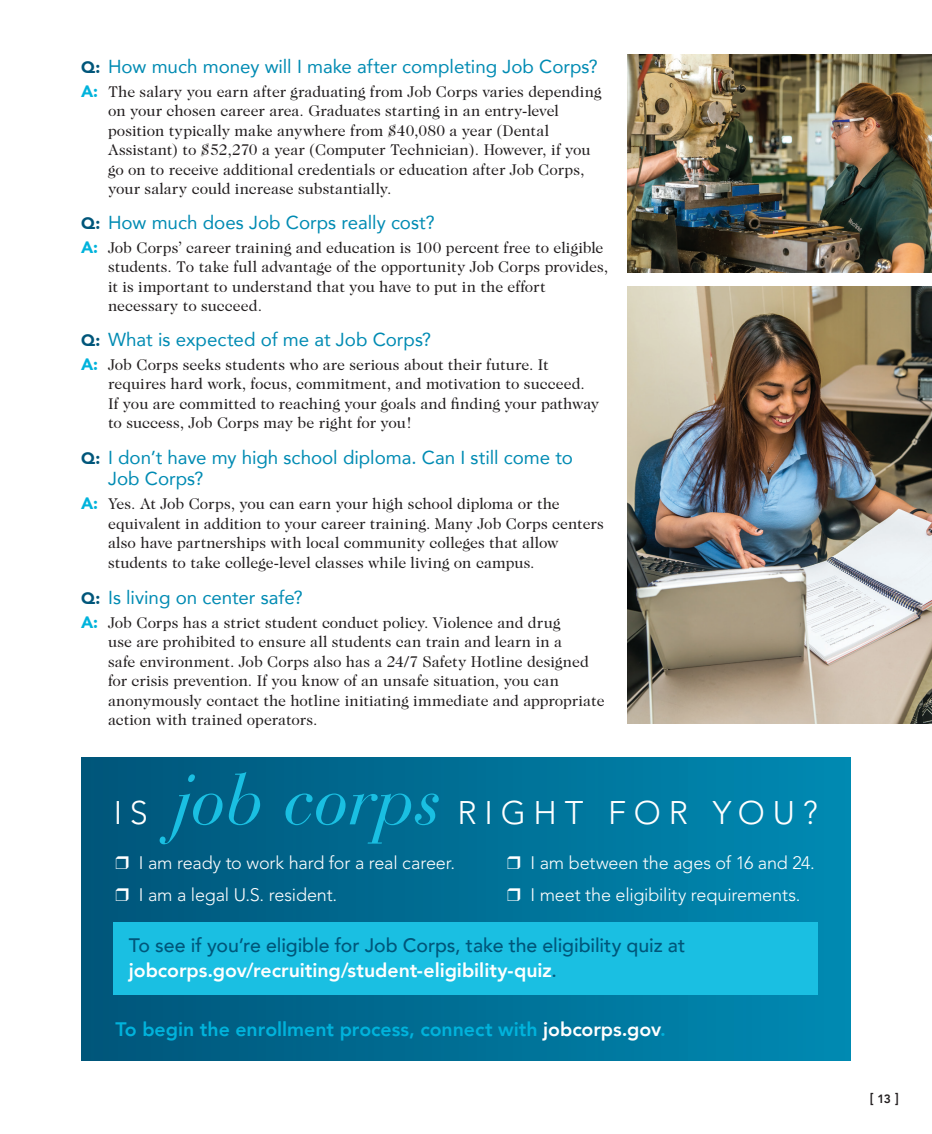
<style>
.page{position:relative;width:932px;height:1134px;background:#fff}
.page>*{position:absolute;margin:0;border:0;box-sizing:border-box;transform-origin:0 0}
.t1{font:300 32.4px "Avenir LT Std";letter-spacing:.24em;color:#fff}
.t2{font:500 19.5px/25.5px "Avenir";letter-spacing:-.005em;color:#00567a}
.t3{font:800 19.5px "Avenir";color:#00b3dc}
.t4{font:18.75px/21px "Avenir";color:#008bb3}
.t5{font:300 18px "Avenir LT Std";letter-spacing:-.01em;color:#fff}
.t6{font:15.75px/19.5px "Caslon Two Twenty Four";color:#231f20}
.t7{font:800 13.5px "Avenir";color:#231f20}
.s1{font-weight:900;font-size:16.5px;color:#00567a}
.s2{font-family:"Avenir";font-weight:900;font-size:16.5px;color:#00b3dc}
.s3{font-family:"Bauer Bodoni";font-weight:400;font-style:italic;font-size:71.4px;color:#1abfe2}
.s4{font-weight:800;color:#fff}
.s5{color:#fff}
.s6{font-size:12px}
</style>
<div class="page">
<div style="left:81px;top:757px;width:769px;height:303px;background:linear-gradient(to right,#005579,#008ab2)"></div>
<div style="left:113px;top:922px;width:704px;height:73px;background:#1abfe2"></div>
<img style="left:627px;top:54px;width:305px;height:218px">
<img style="left:627px;top:286px;width:305px;height:438px">
<p class="t4" style="left:81px;top:55px;width:518px"><span class="s1">Q:</span> How much money will I make after completing Job Corps?</p>
<p class="t6" style="left:108px;top:82px;width:495px;text-indent:-27px"><span class="s2">A:</span> The salary you earn after graduating from Job Corps varies depending on your chosen career area. Graduates starting in an entry-level position typically make anywhere from $40,080 a year (Dental Assistant) to $52,270 a year (Computer Technician). However, if you go on to receive additional credentials or education after Job Corps, your salary could increase substantially.</p>
<p class="t4" style="left:81px;top:211px;width:355px"><span class="s1">Q:</span> How much does Job Corps really cost?</p>
<p class="t6" style="left:108px;top:238px;width:501px;text-indent:-27px"><span class="s2">A:</span> Job Corps’ career training and education is 100 percent free to eligible students. To take full advantage of the opportunity Job Corps provides, it is important to understand that you have to put in the effort necessary to succeed.</p>
<p class="t4" style="left:81px;top:328px;width:352px"><span class="s1">Q:</span> What is expected of me at Job Corps?</p>
<p class="t6" style="left:108px;top:355px;width:493px;text-indent:-27px"><span class="s2">A:</span> Job Corps seeks students who are serious about their future. It requires hard work, focus, commitment, and motivation to succeed.<br>If you are committed to reaching your goals and finding your pathway to success, Job Corps may be right for you!</p>
<p class="t4" style="left:108px;top:447px;width:466px;text-indent:-27px"><span class="s1">Q:</span> I don’t have my high school diploma. Can I still come to<br>Job Corps?</p>
<p class="t6" style="left:108px;top:494px;width:497px;text-indent:-27px"><span class="s2">A:</span> Yes. At Job Corps, you can earn your high school diploma or the equivalent in addition to your career training. Many Job Corps centers also have partnerships with local community colleges that allow students to take college-level classes while living on campus.</p>
<p class="t4" style="left:81px;top:586px;width:223px"><span class="s1">Q:</span> Is living on center safe?</p>
<p class="t6" style="left:108px;top:613px;width:498px;text-indent:-27px"><span class="s2">A:</span> Job Corps has a strict student conduct policy. Violence and drug<br>use are prohibited to ensure all students can train and learn in a<br>safe environment. Job Corps also has a 24/7 Safety Hotline designed for crisis prevention. If you know of an unsafe situation, you can anonymously contact the hotline initiating immediate and appropriate action with trained operators.</p>
<p class="t1" style="left:114px;top:794px;width:705px">IS <span class="s3">job corps</span> RIGHT FOR YOU?</p>
<p class="t5" style="left:115px;top:852px;width:341px">❒ I am ready to work hard for a real career.</p>
<p class="t5" style="left:507px;top:852px;width:309px">❒ I am between the ages of 16 and 24.</p>
<p class="t5" style="left:115px;top:884px;width:223px">❒ I am a legal U.S. resident.</p>
<p class="t5" style="left:507px;top:884px;width:295px">❒ I meet the eligibility requirements.</p>
<p class="t2" style="left:129px;top:931px;width:558px">To see if you’re eligible for Job Corps, take the eligibility quiz at <span class="s4">jobcorps.gov/recruiting/student-eligibility-quiz</span>.</p>
<p class="t3" style="left:115px;top:1014px;width:552px">To begin the enrollment process, connect with <span class="s5">jobcorps.gov</span>.</p>
<p class="t7" style="left:869px;top:1087px;width:31px">[ <span class="s6">13</span> ]</p>
</div>
